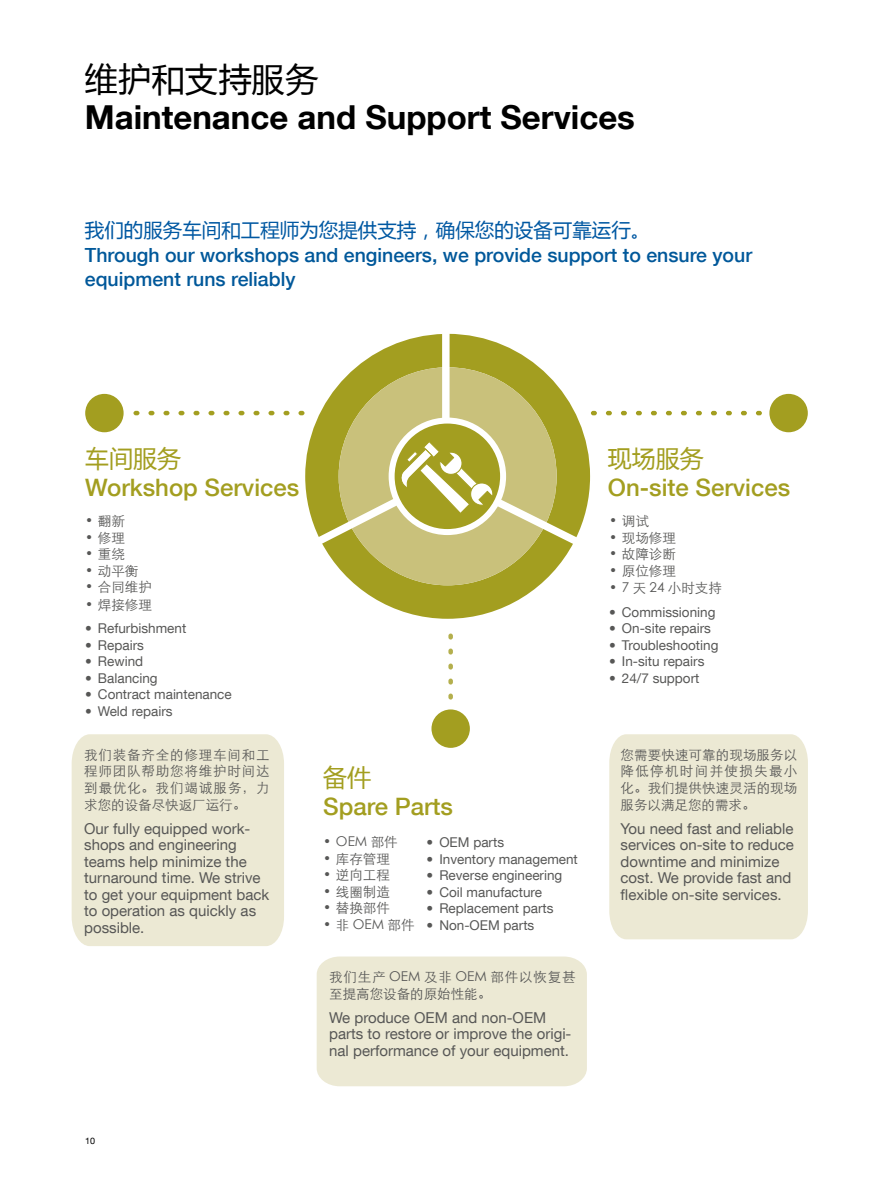
<style>
.page{position:relative;width:893px;height:1191px;background:#fff}
.page>*{position:absolute;margin:0;border:0;box-sizing:border-box;transform-origin:0 0}
.Title-1{font:700 33px "Helvetica Neue LT Com";color:#000}
.Title-1-2{font:33px "Microsoft Ya Hei";letter-spacing:.01em;color:#000}
.t1{font:500 24px/28.8px "Helvetica Neue LT Com";color:#a39e20}
.Title-2{font:500 19.5px/24px "Helvetica Neue LT Com";color:#00589a}
.Title-2-2{font:19.5px "Microsoft Ya Hei";color:#0058a2}
.t2{font:15px/16.5px "Helvetica Neue LT Com";color:#575756}
.t3{font:13.5px "Helvetica Neue LT Com";color:#575756}
.c-bodytext{font:13.5px/16.8px "ST Xihei";color:#575756;text-align:justify}
.t4{font:9px "Helvetica Neue LT Com";color:#000}
.s1{font-family:"Microsoft Ya Hei";font-weight:400}
</style>
<div class="page">
<svg style="left:448px;top:633px;width:5px;height:66px"></svg>
<div style="left:431px;top:709px;width:39px;height:39px;background:#a39e20;border-radius:50%"></div>
<div style="left:317px;top:956px;width:270px;height:130px;background:#ece9d4"></div>
<div style="left:609px;top:734px;width:199px;height:205px;background:#ece9d4"></div>
<div style="left:72px;top:734px;width:212px;height:212px;background:#ece9d4"></div>
<div style="left:85px;top:394px;width:39px;height:38px;background:#a39e20;border-radius:50%"></div>
<div style="left:769px;top:394px;width:39px;height:38px;background:#a39e20;border-radius:50%"></div>
<svg style="left:133px;top:333px;width:629px;height:286px"></svg>
<p class="Title-1-2" style="left:85px;top:57px;width:235px">维护和支持服务</p>
<p class="Title-1" style="left:85px;top:96px;width:552px">Maintenance and Support Services</p>
<p class="Title-2-2" style="left:85px;top:217px;width:567px">我们的服务车间和工程师为您提供支持，确保您的设备可靠运行。</p>
<p class="Title-2" style="left:85px;top:243px;width:669px">Through our workshops and engineers, we provide support to ensure your equipment runs reliably</p>
<p class="t1" style="left:85px;top:444px;width:216px"><span class="s1">车间服务<br></span>Workshop Services</p>
<p class="t1" style="left:608px;top:444px;width:184px"><span class="s1">现场服务<br></span>On-site Services</p>
<p class="c-bodytext" style="left:85px;top:512px;width:41px">• 翻新</p>
<p class="c-bodytext" style="left:85px;top:528px;width:41px">• 修理</p>
<p class="c-bodytext" style="left:85px;top:545px;width:41px">• 重绕</p>
<p class="c-bodytext" style="left:85px;top:561px;width:55px">• 动平衡</p>
<p class="c-bodytext" style="left:85px;top:578px;width:68px">• 合同维护</p>
<p class="c-bodytext" style="left:85px;top:595px;width:68px">• 焊接修理</p>
<p class="t3" style="left:85px;top:620px;width:103px">• Refurbishment</p>
<p class="t3" style="left:85px;top:636px;width:60px">• Repairs</p>
<p class="t3" style="left:85px;top:653px;width:59px">• Rewind</p>
<p class="t3" style="left:85px;top:669px;width:74px">• Balancing</p>
<p class="t3" style="left:85px;top:686px;width:148px">• Contract maintenance</p>
<p class="t3" style="left:85px;top:702px;width:89px">• Weld repairs</p>
<p class="c-bodytext" style="left:84px;top:745px;width:187px">我们装备齐全的修理车间和工程师团队帮助您将维护时间达到最优化。我们竭诚服务，力求您的设备尽快返厂运行。</p>
<p class="t2" style="left:84px;top:819px;width:187px">Our fully equipped work&shy;shops and engineering teams help minimize the turnaround time. We strive to get your equipment back to operation as quickly as possible.</p>
<p class="t4" style="left:85px;top:1135px;width:12px">10</p>
<p class="t1" style="left:323px;top:762px;width:131px"><span class="s1">备件<br></span>Spare Parts</p>
<p class="c-bodytext" style="left:323px;top:833px;width:76px">• OEM 部件</p>
<p class="c-bodytext" style="left:323px;top:849px;width:68px">• 库存管理</p>
<p class="c-bodytext" style="left:323px;top:866px;width:68px">• 逆向工程</p>
<p class="c-bodytext" style="left:323px;top:882px;width:68px">• 线圈制造</p>
<p class="c-bodytext" style="left:323px;top:899px;width:68px">• 替换部件</p>
<p class="c-bodytext" style="left:323px;top:915px;width:93px">• 非 OEM 部件</p>
<p class="t3" style="left:427px;top:834px;width:79px">• OEM parts</p>
<p class="t3" style="left:427px;top:850px;width:153px">• Inventory management</p>
<p class="t3" style="left:427px;top:867px;width:137px">• Reverse engineering</p>
<p class="t3" style="left:427px;top:883px;width:117px">• Coil manufacture</p>
<p class="t3" style="left:427px;top:900px;width:129px">• Replacement parts</p>
<p class="t3" style="left:427px;top:916px;width:109px">• Non-OEM parts</p>
<p class="c-bodytext" style="left:329px;top:967px;width:248px;line-height:17.2px">我们生产 OEM 及非 OEM 部件以恢复甚至提高您设备的原始性能。</p>
<p class="t2" style="left:329px;top:1008px;width:244px">We produce OEM and non-OEM parts to restore or improve the origi&shy;nal performance of your equipment.</p>
<p class="c-bodytext" style="left:609px;top:512px;width:41px">• 调试</p>
<p class="c-bodytext" style="left:609px;top:528px;width:68px">• 现场修理</p>
<p class="c-bodytext" style="left:609px;top:545px;width:68px">• 故障诊断</p>
<p class="c-bodytext" style="left:609px;top:561px;width:68px">• 原位修理</p>
<p class="c-bodytext" style="left:609px;top:578px;width:114px">• 7 天 24 小时支持</p>
<p class="t3" style="left:609px;top:603px;width:108px">• Commissioning</p>
<p class="t3" style="left:609px;top:620px;width:103px">• On-site repairs</p>
<p class="t3" style="left:609px;top:636px;width:111px">• Troubleshooting</p>
<p class="t3" style="left:609px;top:653px;width:97px">• In-situ repairs</p>
<p class="t3" style="left:609px;top:669px;width:92px">• 24/7 support</p>
<p class="c-bodytext" style="left:621px;top:745px;width:178px">您需要快速可靠的现场服务以降低停机时间并使损失最小化。我们提供快速灵活的现场服务以满足您的需求。</p>
<p class="t2" style="left:621px;top:819px;width:175px">You need fast and reliable services on-site to reduce downtime and minimize cost. We provide fast and flexible on-site services.</p>
</div>
